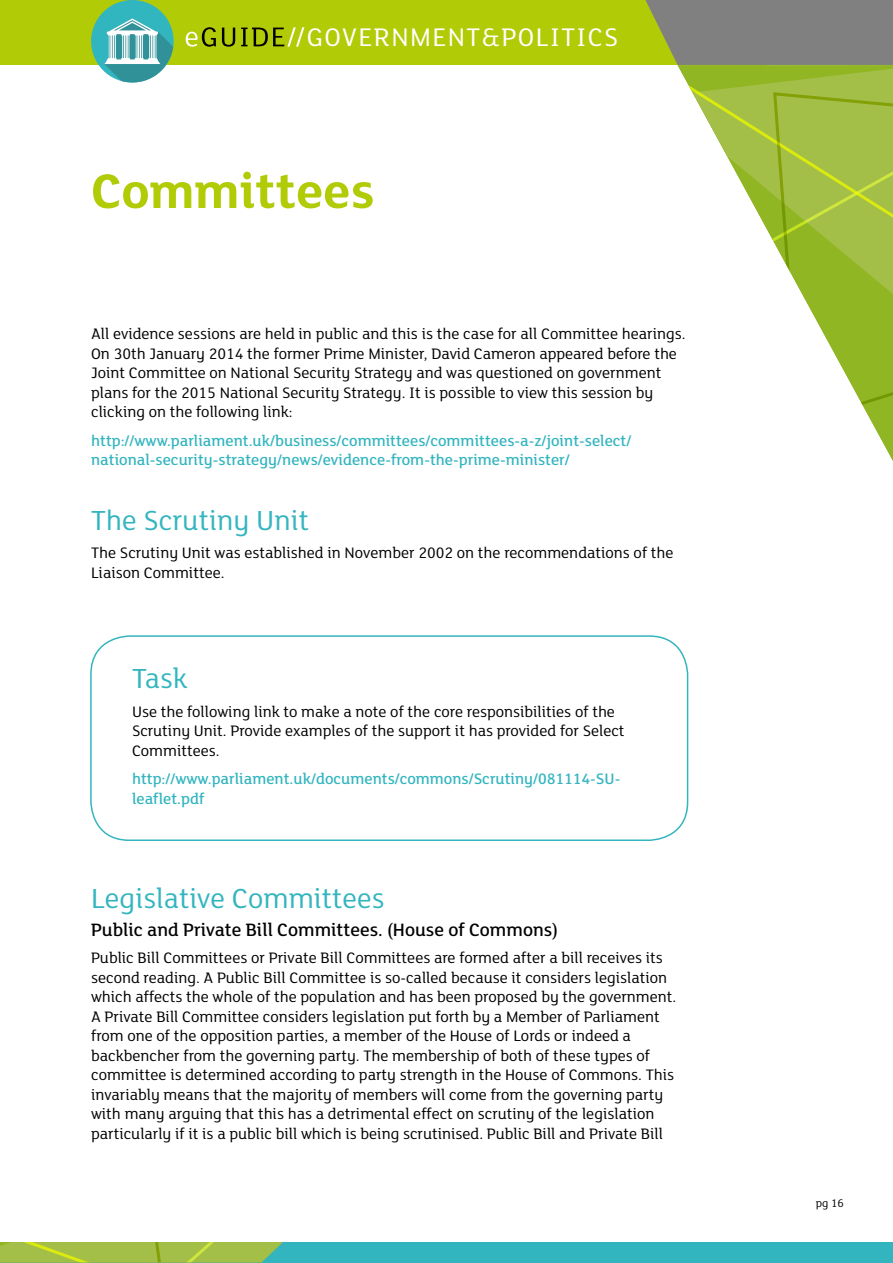
<style>
.page{position:relative;width:893px;height:1263px;background:#fff}
.page>*{position:absolute;margin:0;border:0;box-sizing:border-box;transform-origin:0 0}
.t1{font:700 52.5px "FS Lola";color:#b2cb07}
.t2{font:30px "FS Lola";color:#33b5bf}
.t3{font:27.75px "FS Lola";letter-spacing:.05em;color:#fff}
.t4{font:500 19.5px "FS Lola";color:#000}
.t5{font:16.5px/19.5px "FS Lola";color:#000}
.t6{font:500 16.5px/19.5px "FS Lola";color:#33b5bf}
.t7{font:12px "FS Lola";color:#000}
</style>
<div class="page">
<div style="left:0;top:0;width:893px;height:65px;background:#b2cb07"></div>
<svg style="left:645px;top:0;width:248px;height:65px;background:#838577"></svg>
<svg style="left:186px;top:27px;width:30px;height:20px"></svg>
<svg style="left:222px;top:28px;width:13px;height:19px"></svg>
<svg style="left:241px;top:27px;width:63px;height:20px"></svg>
<div style="left:0;top:1242px;width:893px;height:21px;background:#33b5bf"></div>
<svg style="left:678px;top:65px;width:215px;height:391px"></svg>
<svg style="left:771px;top:91px;width:122px;height:336px"></svg>
<svg style="left:0;top:1242px;width:283px;height:20px;background:#a1c048"></svg>
<div style="left:91px;top:0;width:83px;height:82px;background:#31b5bf;border-radius:50%"></div>
<svg style="left:104px;top:18px;width:70px;height:64px"></svg>
<div style="left:90px;top:635px;width:598px;height:206px;border:2px solid #33b5bf;border-radius:38px"></div>
<h3 class="t3" style="left:307px;top:19px;width:313px">GOVERNMENT&amp;POLITICS</h3>
<h1 class="t1" style="left:91px;top:155px;width:285px">Committees</h1>
<p class="t5" style="left:91px;top:324px;width:596px">All evidence sessions are held in public and this is the case for all Committee hearings.<br>On 30th January 2014 the former Prime Minister, David Cameron appeared before the Joint Committee on National Security Strategy and was questioned on government plans for the 2015 National Security Strategy. It is possible to view this session by clicking on the following link:</p>
<p class="t6" style="left:91px;top:430px;width:542px">http://www.parliament.uk/business/committees/committees-a-z/joint-select/ national-security-strategy/news/evidence-from-the-prime-minister/</p>
<h2 class="t2" style="left:91px;top:500px;width:219px">The Scrutiny Unit</h2>
<p class="t5" style="left:91px;top:543px;width:584px">The Scrutiny Unit was established in November 2002 on the recommendations of the<br>Liaison Committee.</p>
<h2 class="t2" style="left:132px;top:659px;width:57px">Task</h2>
<p class="t5" style="left:132px;top:701px;width:494px">Use the following link to make a note of the core responsibilities of the<br>Scrutiny Unit. Provide examples of the support it has provided for Select<br>Committees.</p>
<p class="t6" style="left:132px;top:768px;width:490px">http://www.parliament.uk/documents/commons/Scrutiny/081114-SU&shy;leaflet.pdf</p>
<h2 class="t2" style="left:91px;top:878px;width:295px">Legislative Committees</h2>
<p class="t4" style="left:91px;top:917px;width:468px">Public and Private Bill Committees. (House of Commons)</p>
<p class="t5" style="left:91px;top:947px;width:587px">Public Bill Committees or Private Bill Committees are formed after a bill receives its second reading. A Public Bill Committee is so-called because it considers legislation which affects the whole of the population and has been proposed by the government.<br>A Private Bill Committee considers legislation put forth by a Member of Parliament from one of the opposition parties, a member of the House of Lords or indeed a backbencher from the governing party. The membership of both of these types of committee is determined according to party strength in the House of Commons. This invariably means that the majority of members will come from the governing party with many arguing that this has a detrimental effect on scrutiny of the legislation particularly if it is a public bill which is being scrutinised. Public Bill and Private Bill</p>
<p class="t7" style="left:816px;top:1195px;width:29px">pg 16</p>
</div>
